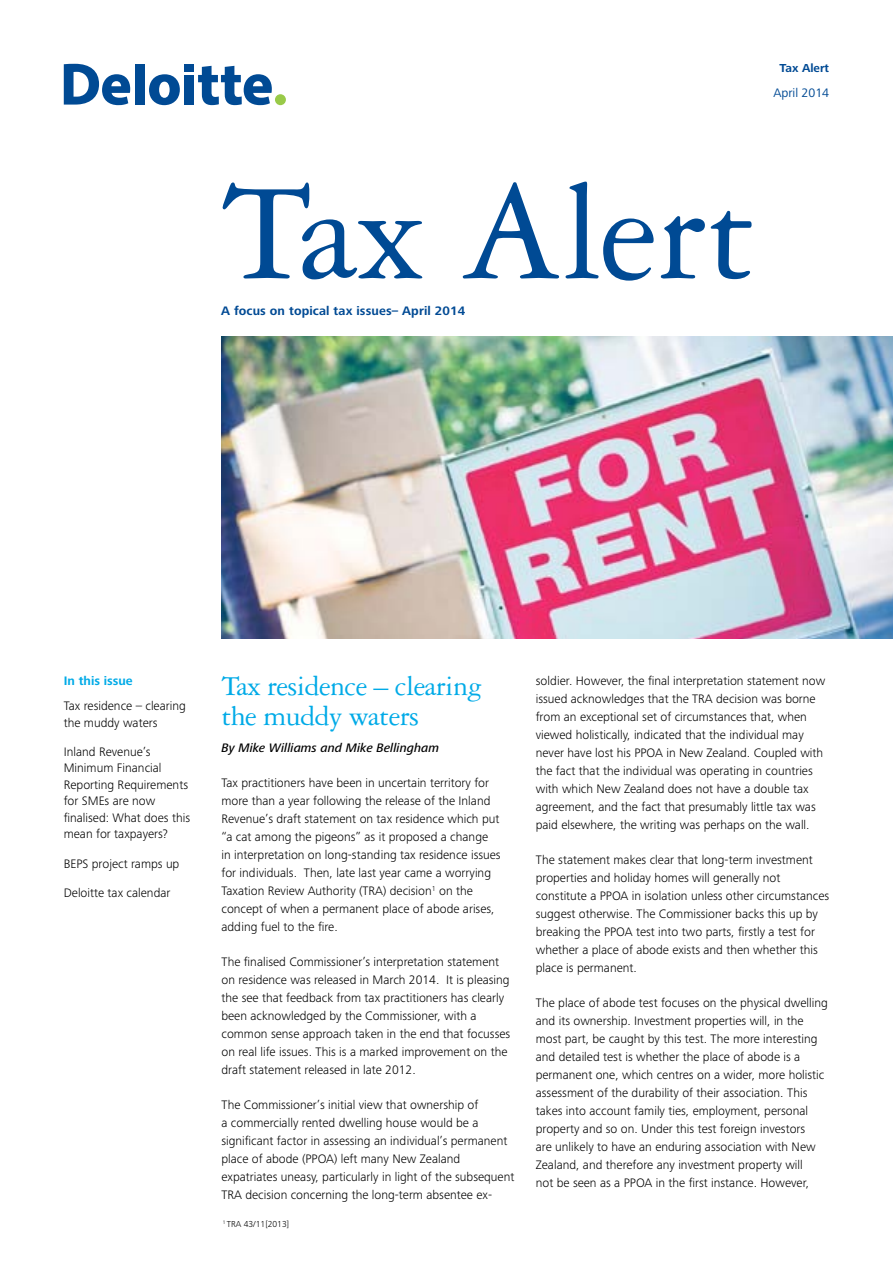
<style>
.page{position:relative;width:893px;height:1263px;background:#fff}
.page>*{position:absolute;margin:0;border:0;box-sizing:border-box;transform-origin:0 0}
.t1{font:150px "Garamond 3 LT Std";letter-spacing:-.005em;color:#004a94}
.t2{font:30px/30px "Garamond 3 LT Std";letter-spacing:-.02em;color:#00aae7}
.t3{font:300 12.75px/18px "Frutiger Next Pro";color:#000}
.t4{font:700 12.75px "Frutiger Next Pro";letter-spacing:.01em;color:#004a94}
.t5{font:italic 500 12.75px "Frutiger Next Pro";color:#000}
.t6{font:700 12.75px "Frutiger Next Pro";color:#00aae7}
.t7{font:12.75px "Frutiger Next Pro";color:#004a94}
.t8{font:700 12px "Frutiger Next Pro";color:#004a94}
.t9{font:300 9px "Frutiger Next Pro";color:#000}
</style>
<div class="page">
<img style="left:221px;top:337px;width:672px;height:301px">
<div style="left:135px;top:64px;width:10px;height:41px;background:#004a94"></div>
<svg style="left:149px;top:74px;width:31px;height:31px"></svg>
<div style="left:184px;top:75px;width:10px;height:30px;background:#004a94"></div>
<div style="left:184px;top:64px;width:10px;height:8px;background:#004a94"></div>
<svg style="left:198px;top:66px;width:74px;height:39px"></svg>
<div style="left:275px;top:94px;width:11px;height:11px;background:#99ca49;border-radius:50%"></div>
<svg style="left:64px;top:64px;width:66px;height:41px"></svg>
<p class="t8" style="left:779px;top:62px;width:51px">Tax Alert</p>
<p class="t7" style="left:773px;top:86px;width:57px">April 2014</p>
<h1 class="t1" style="left:221px;top:152px;width:537px">Tax Alert</h1>
<p class="t4" style="left:221px;top:303px;width:246px">A focus on topical tax issues– April 2014</p>
<p class="t6" style="left:64px;top:674px;width:71px">In this issue</p>
<p class="t3" style="left:64px;top:698px;width:124px;line-height:16.5px">Tax residence – clearing the muddy waters</p>
<p class="t3" style="left:64px;top:743px;width:128px;line-height:16.5px">Inland Revenue’s<br>Minimum Financial<br>Reporting Requirements for SMEs are now finalised: What does this mean for taxpayers?</p>
<p class="t3" style="left:64px;top:854px;width:117px">BEPS project ramps up</p>
<p class="t3" style="left:64px;top:884px;width:108px">Deloitte tax calendar</p>
<h2 class="t2" style="left:221px;top:671px;width:262px">Tax residence – clearing the muddy waters</h2>
<p class="t5" style="left:221px;top:740px;width:219px">By Mike Williams and Mike Bellingham</p>
<p class="t3" style="left:221px;top:773px;width:281px">Tax practitioners have been in uncertain territory for more than a year following the release of the Inland Revenue’s draft statement on tax residence which put “a cat among the pigeons” as it proposed a change in interpretation on long-standing tax residence issues for individuals. Then, late last year came a worrying Taxation Review Authority (TRA) decision<sup>1</sup> on the concept of when a permanent place of abode arises, adding fuel to the fire.</p>
<p class="t3" style="left:221px;top:952px;width:290px">The finalised Commissioner’s interpretation statement on residence was released in March 2014. It is pleasing the see that feedback from tax practitioners has clearly been acknowledged by the Commissioner, with a common sense approach taken in the end that focusses on real life issues. This is a marked improvement on the draft statement released in late 2012.</p>
<p class="t3" style="left:221px;top:1095px;width:294px">The Commissioner’s initial view that ownership of<br>a commercially rented dwelling house would be a significant factor in assessing an individual’s permanent place of abode (PPOA) left many New Zealand expatriates uneasy, particularly in light of the subsequent TRA decision concerning the long-term absentee ex-</p>
<p class="t9" style="left:223px;top:1219px;width:68px"><sup>1</sup> TRA 43/11[2013]</p>
<p class="t3" style="left:536px;top:672px;width:291px">soldier. However, the final interpretation statement now issued acknowledges that the TRA decision was borne from an exceptional set of circumstances that, when viewed holistically, indicated that the individual may never have lost his PPOA in New Zealand. Coupled with the fact that the individual was operating in countries with which New Zealand does not have a double tax agreement, and the fact that presumably little tax was paid elsewhere, the writing was perhaps on the wall.</p>
<p class="t3" style="left:536px;top:851px;width:295px">The statement makes clear that long-term investment properties and holiday homes will generally not constitute a PPOA in isolation unless other circumstances suggest otherwise. The Commissioner backs this up by breaking the PPOA test into two parts, firstly a test for whether a place of abode exists and then whether this place is permanent.</p>
<p class="t3" style="left:536px;top:994px;width:294px">The place of abode test focuses on the physical dwelling and its ownership. Investment properties will, in the most part, be caught by this test. The more interesting and detailed test is whether the place of abode is a permanent one, which centres on a wider, more holistic assessment of the durability of their association. This takes into account family ties, employment, personal property and so on. Under this test foreign investors<br>are unlikely to have an enduring association with New Zealand, and therefore any investment property will<br>not be seen as a PPOA in the first instance. However,</p>
</div>
